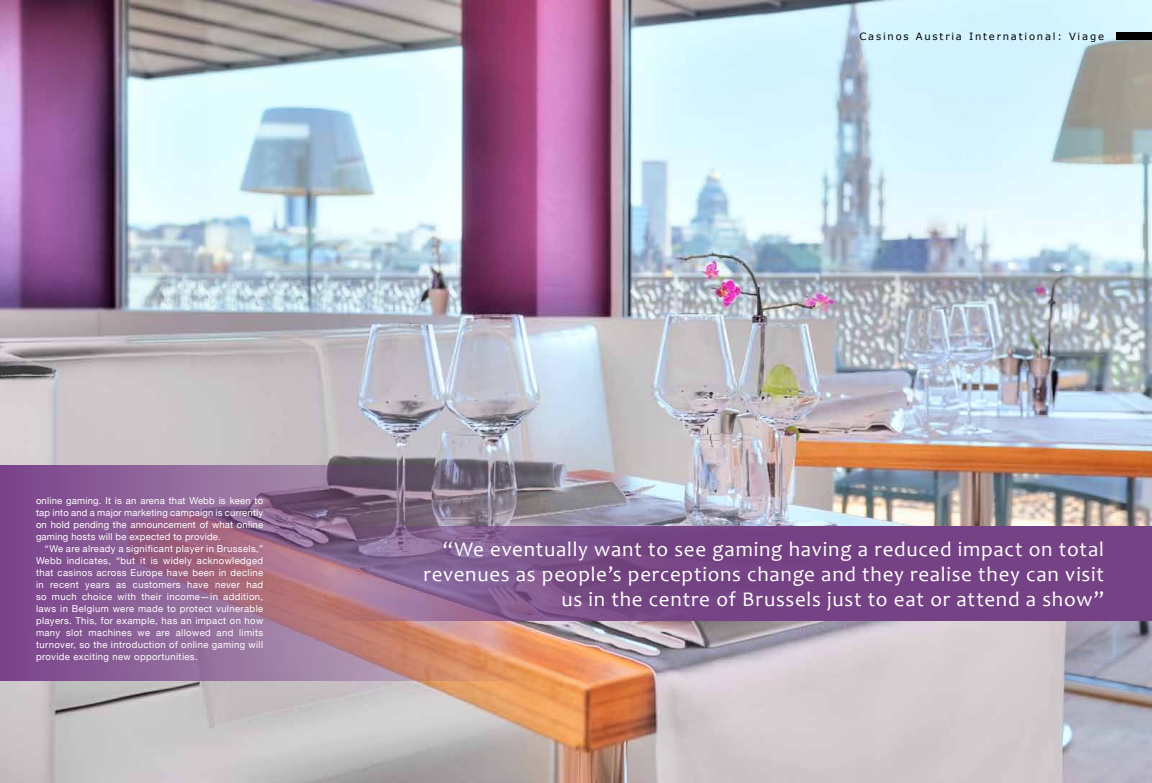
<style>
.page{position:relative;width:1152px;height:783px;background:#fff}
.page>*{position:absolute;margin:0;border:0;box-sizing:border-box;transform-origin:0 0}
.t1{font:21px/25px "Candara";letter-spacing:.035em;color:#fff;text-align:right}
.t2{font:10px "Verdana";letter-spacing:.18em;color:#000}
.t3{font:9.5px/12px "Helvetica Neue";letter-spacing:.02em;color:#fff;text-align:justify}
</style>
<div class="page">
<img style="left:0;top:0;width:1152px;height:783px">
<svg style="left:0;top:465px;width:540px;height:216px"></svg>
<div style="left:1116px;top:32px;width:36px;height:8px;background:#000"></div>
<svg style="left:336px;top:526px;width:816px;height:95px;fill:#754285"></svg>
<p class="t2" style="left:859px;top:30px;width:246px">Casinos Austria International: Viage</p>
<p class="t3" style="left:36px;top:494px;width:229px">online gaming. It is an arena that Webb is keen to tap into and a major marketing campaign is currently on hold pending the announcement of what online gaming hosts will be expected to provide.</p>
<p class="t3" style="left:36px;top:542px;width:229px;text-indent:9px">“We are already a significant player in Brussels,” Webb indicates, “but it is widely acknowledged that casinos across Europe have been in decline in recent years as customers have never had so much choice with their income—in addition, laws in Belgium were made to protect vulnerable players. This, for example, has an impact on how many slot machines we are allowed and limits turnover, so the introduction of online gaming will provide exciting new opportunities.</p>
<h1 class="t1" style="left:424px;top:537px;width:682px">“We eventually want to see gaming having a reduced impact on total revenues as people’s perceptions change and they realise they can visit us in the centre of Brussels just to eat or attend a show”</h1>
</div>
